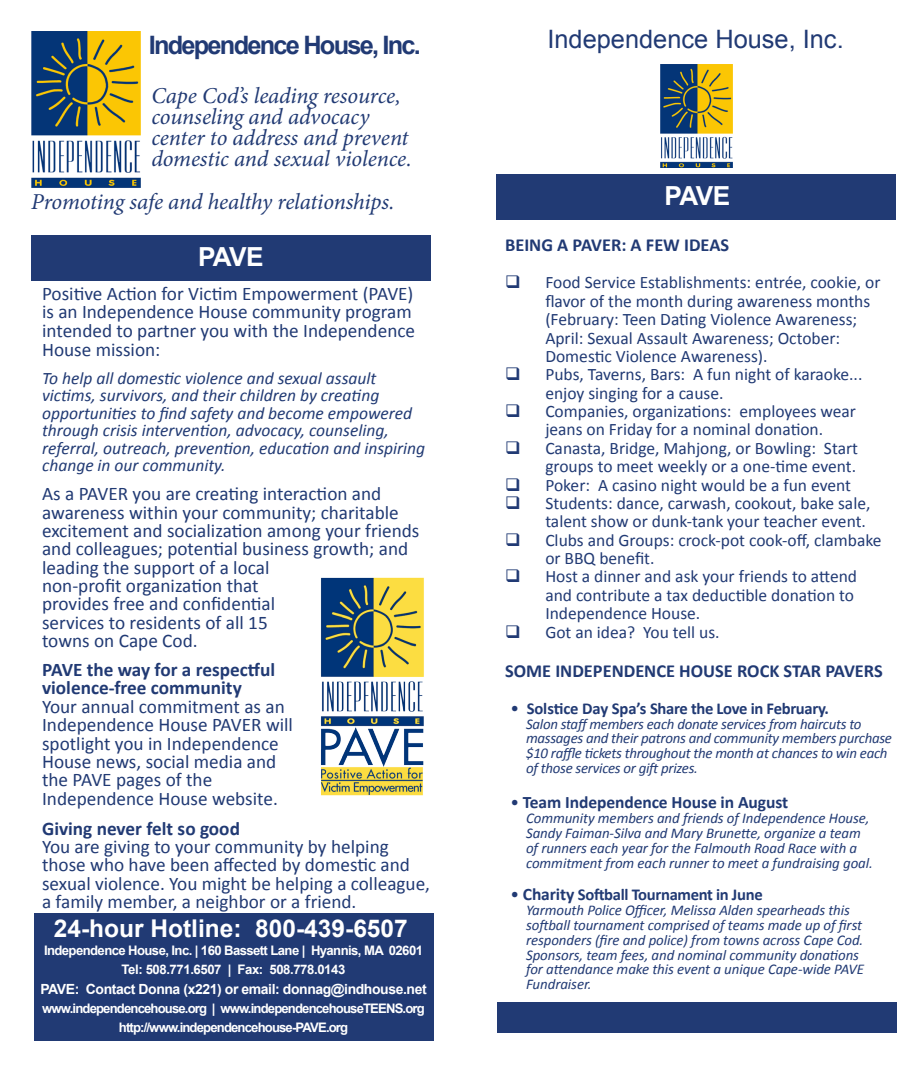
<style>
.page{position:relative;width:924px;height:1071px;background:#fff}
.page>*{position:absolute;margin:0;border:0;box-sizing:border-box;transform-origin:0 0}
.t1{font:700 26.25px "Arial";letter-spacing:-.1em;color:#fff}
.t2{font:700 25.38px "Arial";letter-spacing:-.07em;color:#213a74}
.t3{font:25.38px "Arial";color:#213a74}
.t4{font:700 24.5px "Arial";color:#fff}
.t5{font:italic 22.75px/21px "Minion Pro";letter-spacing:-.01em;color:#213a74}
.t6{font:19.25px/18.4px "Calibri";color:#213a74}
.t7{font:700 19.25px/18.4px "Calibri";color:#213a74}
.t8{font:700 18.38px "Calibri";color:#213a74}
.t9{font:17.5px/18.4px "Calibri";color:#213a74}
.t10{font:italic 17.5px/17.5px "Calibri";color:#213a74}
.t11{font:700 17.5px "Calibri";letter-spacing:-.005em;color:#213a74}
.t12{font:700 16.62px "Calibri";letter-spacing:-.02em;color:#213a74}
.t13{font:italic 14.88px/14.9px "Calibri";letter-spacing:-.005em;color:#213a74}
.t14{font:700 14px "Arial";letter-spacing:-.03em;color:#fff}
.t15{font:700 13.12px/19.2px "Arial";letter-spacing:-.065em;color:#fff;text-align:center}
.t16{font:700 13.12px/19.2px "Arial";letter-spacing:-.045em;color:#fff;text-align:center}
.s1{font-weight:400;font-size:17.5px}
.s2{font-weight:400}
.s3{font-size:17.5px}
</style>
<div class="page">
<div style="left:34px;top:913px;width:399px;height:127px;background:#213a74"></div>
<div style="left:31px;top:235px;width:399px;height:46px;background:#213a74"></div>
<img style="left:32px;top:32px;width:109px;height:155px">
<img style="left:321px;top:577px;width:103px;height:219px">
<div style="left:497px;top:1002px;width:399px;height:30px;background:#213a74"></div>
<div style="left:496px;top:174px;width:399px;height:45px;background:#213a74"></div>
<img style="left:661px;top:65px;width:72px;height:102px">
<h2 class="t2" style="left:149px;top:29px;width:274px">Independence House, Inc.</h2>
<p class="t5" style="left:151px;top:86px;width:262px">Cape Cod’s leading resource, counseling and advocacy center to address and prevent domestic and sexual violence.</p>
<p class="t5" style="left:31px;top:192px;width:365px">Promoting safe and healthy relationships.</p>
<h1 class="t1" style="left:198px;top:240px;width:67px">PAVE</h1>
<p class="t6" style="left:42px;top:284px;width:375px">Positive Action for Victim Empowerment (PAVE) is an Independence House community program intended to partner you with the Independence House mission:</p>
<p class="t10" style="left:42px;top:369px;width:385px">To help all domestic violence and sexual assault victims, survivors, and their children by creating opportunities to find safety and become empowered through crisis intervention, advocacy, counseling, referral, outreach, prevention, education and inspiring change in our community.</p>
<p class="t6" style="left:42px;top:485px;width:379px">As a PAVER you are creating interaction and awareness within your community; charitable excitement and socialization among your friends and colleagues; potential business growth; and leading the support of a local<br>non-profit organization that<br>provides free and confidential<br>services to residents of all 15<br>towns on Cape Cod.</p>
<p class="t7" style="left:42px;top:660px;width:235px">PAVE the way for a respectful violence-free community</p>
<p class="t6" style="left:42px;top:697px;width:252px">Your annual commitment as an<br>Independence House PAVER will spotlight you in Independence<br>House news, social media and the PAVE pages of the<br>Independence House website.</p>
<p class="t7" style="left:42px;top:819px;width:199px">Giving never felt so good</p>
<p class="t6" style="left:42px;top:837px;width:390px">You are giving to your community by helping those who have been affected by domestic and sexual violence. You might be helping a colleague, a family member, a neighbor or a friend.</p>
<p class="t16" style="left:44px;top:941px;width:381px">Independence House, Inc. | 160 Bassett Lane | Hyannis, MA 02601<br>Tel: 508.771.6507 | Fax: 508.778.0143</p>
<p class="t14" style="left:40px;top:979px;width:388px">PAVE: Contact Donna (x221) or email: donnag@indhouse.net</p>
<p class="t15" style="left:42px;top:999px;width:384px">www.independencehouse.org | www.independencehouseTEENS.org http://www.independencehouse-PAVE.org</p>
<p class="t4" style="left:54px;top:912px;width:356px">24-hour Hotline: 800-439-6507</p>
<h2 class="t3" style="left:547px;top:23px;width:298px">Independence House, Inc.</h2>
<h1 class="t1" style="left:665px;top:178px;width:67px">PAVE</h1>
<p class="t8" style="left:505px;top:233px;width:226px">BEING A PAVER: A FEW IDEAS</p>
<p class="t9" style="left:545px;top:274px;width:337px;text-indent:-40px">❑ Food Service Establishments: entrée, cookie, or flavor of the month during awareness months (February: Teen Dating Violence Awareness; April: Sexual Assault Awareness; October:<br>Domestic Violence Awareness).</p>
<p class="t9" style="left:545px;top:365px;width:319px;text-indent:-40px">❑ Pubs, Taverns, Bars: A fun night of karaoke... enjoy singing for a cause.</p>
<p class="t9" style="left:505px;top:402px;width:352px;text-align:center">❑ Companies, organizations: employees wear jeans on Friday for a nominal donation.</p>
<p class="t9" style="left:505px;top:439px;width:354px;text-align:right">❑ Canasta, Bridge, Mahjong, or Bowling: Start groups to meet weekly or a one-time event.</p>
<p class="t9" style="left:505px;top:476px;width:348px">❑ Poker: A casino night would be a fun event</p>
<p class="t9" style="left:505px;top:494px;width:367px;text-align:right">❑ Students: dance, carwash, cookout, bake sale, talent show or dunk-tank your teacher event.</p>
<p class="t9" style="left:545px;top:531px;width:338px;text-indent:-40px">❑ Clubs and Groups: crock-pot cook-off, clambake or BBQ benefit.</p>
<p class="t9" style="left:545px;top:568px;width:313px;text-indent:-40px">❑ Host a dinner and ask your friends to attend and contribute a tax deductible donation to<br>Independence House.</p>
<p class="t9" style="left:505px;top:624px;width:216px">❑ Got an idea? You tell us.</p>
<p class="t8" style="left:505px;top:659px;width:379px">SOME INDEPENDENCE HOUSE ROCK STAR PAVERS</p>
<p class="t12" style="left:510px;top:698px;width:320px"><span class="s1">•</span> Solstice Day Spa’s Share the Love in February.</p>
<p class="t13" style="left:526px;top:716px;width:368px">Salon staff members each donate services from haircuts to massages and their patrons and community members purchase $10 raffle tickets throughout the month at chances to win each of those services or gift prizes.</p>
<p class="t11" style="left:510px;top:791px;width:279px"><span class="s2">•</span> Team Independence House in August</p>
<p class="t13" style="left:526px;top:810px;width:348px">Community members and friends of Independence House, Sandy Faiman-Silva and Mary Brunette, organize a team of runners each year for the Falmouth Road Race with a commitment from each runner to meet a fundraising goal.</p>
<p class="t12" style="left:510px;top:884px;width:254px"><span class="s1">•</span> <span class="s3">Charity</span> Softball Tournament in June</p>
<p class="t13" style="left:526px;top:902px;width:339px">Yarmouth Police Officer, Melissa Alden spearheads this softball tournament comprised of teams made up of first responders (fire and police) from towns across Cape Cod.<br>Sponsors, team fees, and nominal community donations for attendance make this event a unique Cape-wide PAVE Fundraiser.</p>
</div>
